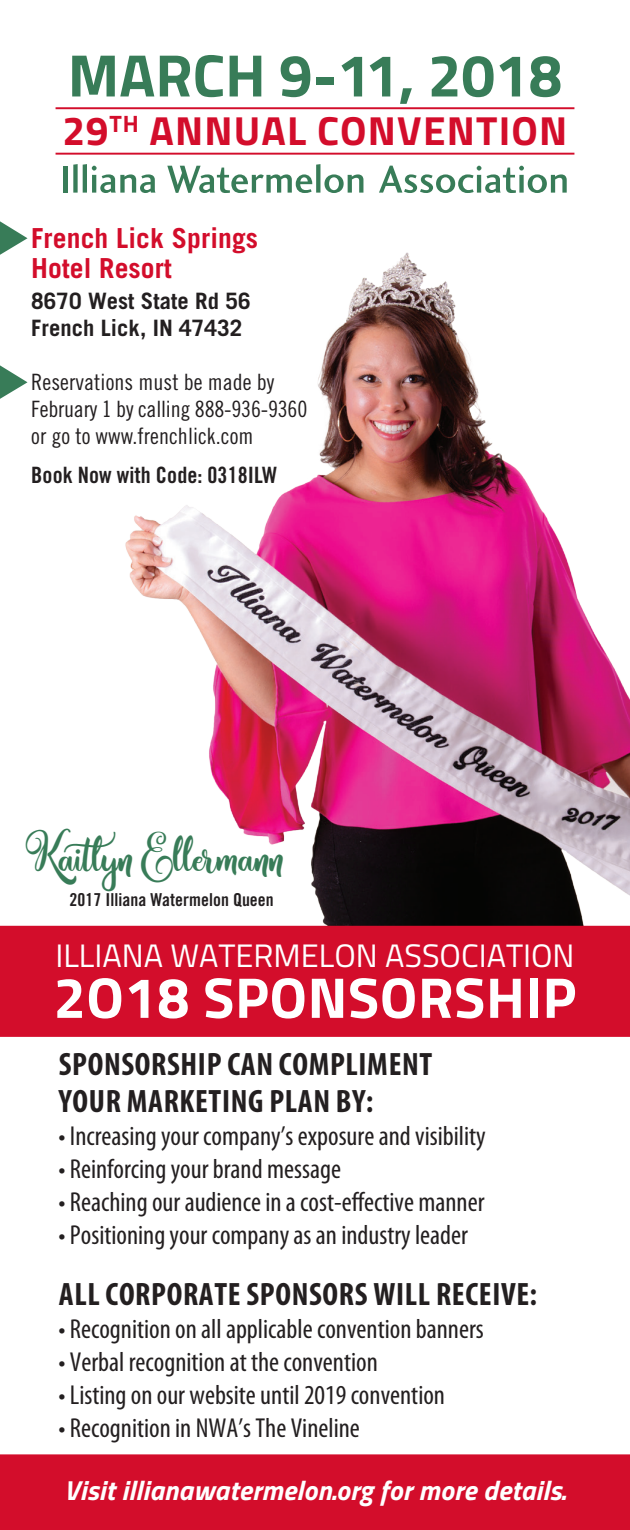
<style>
.page{position:relative;width:630px;height:1530px;background:#fff}
.page>*{position:absolute;margin:0;border:0;box-sizing:border-box;transform-origin:0 0}
.t1{font:700 60px "Titillium Web";color:#387c58}
.t2{font:700 57.5px "Titillium Web";letter-spacing:.01em;color:#fff}
.t3{font:700 40.5px "Titillium Web";letter-spacing:.03em;color:#d30d2b}
.t4{font:35.5px "Amastery Script";letter-spacing:.005em;color:#387c58}
.t5{font:700 condensed 32.5px "Myriad Pro";letter-spacing:.02em;color:#231f20}
.t6{font:32.5px "Titillium Web";color:#fff}
.t7{font:condensed 27.5px "Myriad Pro";color:#231f20}
.t8{font:italic 700 27.5px "Titillium Web";letter-spacing:.01em;color:#fff}
.t9{font:700 27.5px "Trade Gothic";letter-spacing:.005em;color:#d30d2b}
.t10{font:22.5px "Trade Gothic Cond Eighteen";letter-spacing:.005em;color:#231f20}
.t11{font:700 22.5px "Trade Gothic";letter-spacing:.005em;color:#231f20}
.t12{font:22.5px "Trade Gothic Bold Cond Twenty";letter-spacing:.005em;color:#231f20}
.t13{font:17.75px "Trade Gothic Bold Cond Twenty";letter-spacing:.005em;color:#231f20}
</style>
<div class="page">
<img style="left:111px;top:186px;width:519px;height:740px">
<div style="left:63px;top:166px;width:5px;height:27px;background:#387c58"></div>
<div style="left:73px;top:164px;width:5px;height:29px;background:#387c58"></div>
<hr style="left:83px;top:164px;width:4px;height:29px;background:#387c58">
<svg style="left:92px;top:166px;width:63px;height:27px"></svg>
<svg style="left:167px;top:166px;width:145px;height:27px"></svg>
<svg style="left:316px;top:164px;width:4px;height:29px"></svg>
<svg style="left:324px;top:174px;width:39px;height:19px"></svg>
<svg style="left:379px;top:166px;width:188px;height:27px"></svg>
<hr style="left:56px;top:153px;width:518px;height:2px;background:#d30d2b">
<hr style="left:56px;top:107px;width:518px;height:2px;background:#d30d2b">
<svg style="left:0;top:221px;width:28px;height:34px"></svg>
<svg style="left:0;top:365px;width:28px;height:34px"></svg>
<div style="left:0;top:926px;width:630px;height:604px;background:#d30d2b"></div>
<svg style="left:0;top:1037px;width:630px;height:417px"></svg>
<p class="t1" style="left:68px;top:30px;width:496px">MARCH 9-11, 2018</p>
<p class="t3" style="left:62px;top:100px;width:507px">29<sup>TH</sup> ANNUAL CONVENTION</p>
<p class="t9" style="left:31px;top:221px;width:228px">French Lick Springs</p>
<p class="t9" style="left:31px;top:251px;width:142px">Hotel Resort</p>
<p class="t11" style="left:31px;top:287px;width:221px">8670 West State Rd 56</p>
<p class="t11" style="left:31px;top:314px;width:213px">French Lick, IN 47432</p>
<p class="t10" style="left:31px;top:369px;width:245px">Reservations must be made by</p>
<p class="t10" style="left:31px;top:396px;width:278px">February 1 by calling 888-936-9360</p>
<p class="t10" style="left:31px;top:423px;width:224px">or go to www.frenchlick.com</p>
<p class="t12" style="left:31px;top:461px;width:247px">Book Now with Code: 0318ILW</p>
<p class="t4" style="left:25px;top:838px;width:261px">Kaitlyn Ellermann</p>
<p class="t13" style="left:70px;top:889px;width:206px">2017 Illiana Watermelon Queen</p>
<p class="t6" style="left:55px;top:931px;width:521px">ILLIANA WATERMELON ASSOCIATION</p>
<p class="t2" style="left:54px;top:954px;width:524px">2O18 SPONSORSHIP</p>
<p class="t5" style="left:59px;top:1044px;width:375px">SPONSORSHIP CAN COMPLIMENT</p>
<p class="t5" style="left:59px;top:1081px;width:316px">YOUR MARKETING PLAN BY:</p>
<p class="t7" style="left:59px;top:1119px;width:429px">• Increasing your company’s exposure and visibility</p>
<p class="t7" style="left:59px;top:1152px;width:284px">• Reinforcing your brand message</p>
<p class="t7" style="left:59px;top:1185px;width:428px">• Reaching our audience in a cost-effective manner</p>
<p class="t7" style="left:59px;top:1218px;width:411px">• Positioning your company as an industry leader</p>
<p class="t5" style="left:59px;top:1274px;width:480px">ALL CORPORATE SPONSORS WILL RECEIVE:</p>
<p class="t7" style="left:59px;top:1312px;width:427px">• Recognition on all applicable convention banners</p>
<p class="t7" style="left:59px;top:1345px;width:321px">• Verbal recognition at the convention</p>
<p class="t7" style="left:59px;top:1378px;width:388px">• Listing on our website until 2019 convention</p>
<p class="t7" style="left:59px;top:1411px;width:303px">• Recognition in NWA’s The Vineline</p>
<p class="t8" style="left:64px;top:1468px;width:503px">Visit illianawatermelon.org for more details.</p>
</div>
